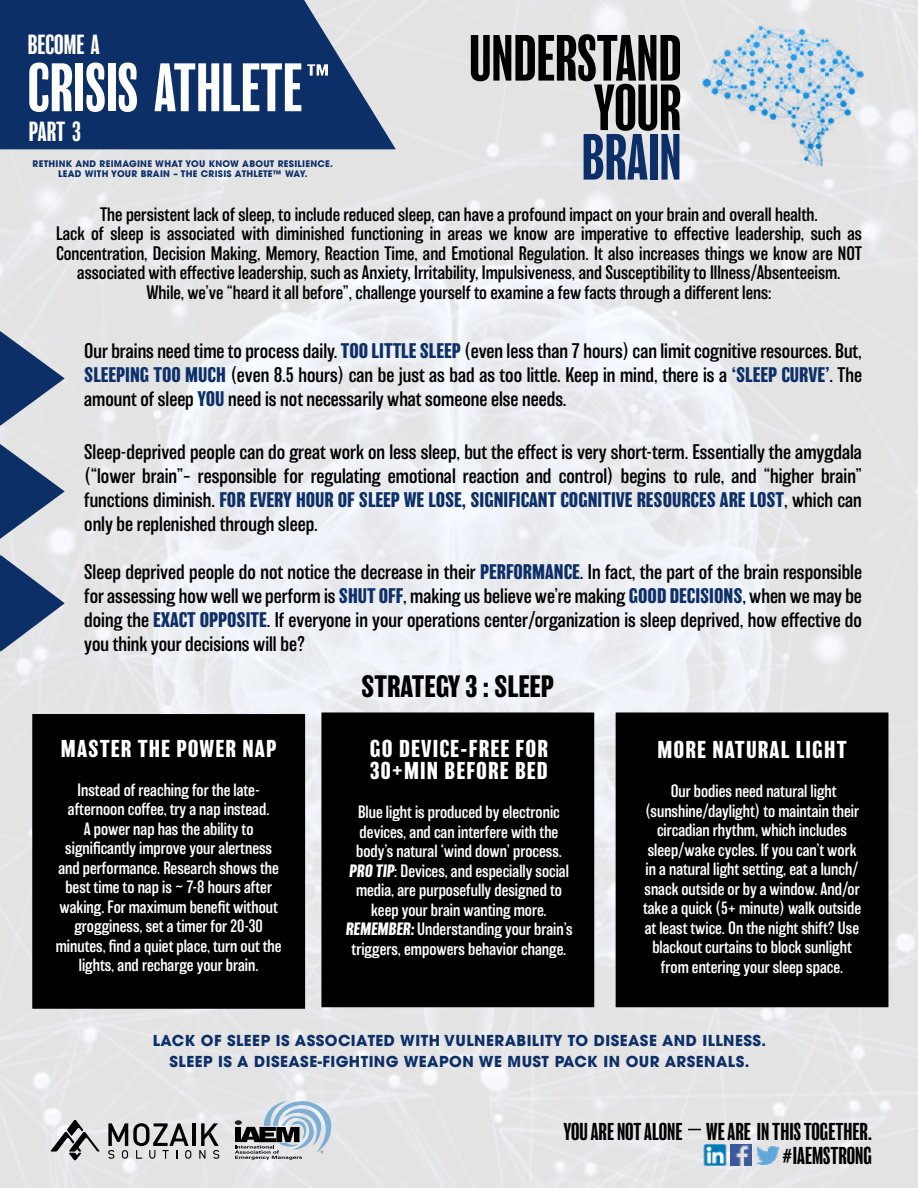
<style>
.page{position:relative;width:918px;height:1188px;background:#fff}
.page>*{position:absolute;margin:0;border:0;box-sizing:border-box;transform-origin:0 0}
.t1{font:condensed 63px "Balboa";color:#fff}
.t2{font:condensed 60px/49.5px "Balboa";color:#000;text-align:right}
.t3{font:condensed 60px "Balboa";color:#0c2f68}
.t4{font:700 48px "Balboa";color:#fff;scale:1.38 1}
.t5{font:700 28.5px "Balboa";color:#000}
.t6{font:condensed 25.5px "Balboa";color:#fff}
.t7{font:700 22.5px/22.5px "Balboa";letter-spacing:.05em;color:#fff}
.t8{font:condensed 22.5px/24px "Balboa";color:#000;text-align:right}
.t9{font:300 19.5px/24px "Balboa";color:#000;text-align:justify}
.t10{font:300 18px/19.5px "Balboa";color:#000;text-align:center}
.t11{font:300 16.5px/19.5px "Balboa";color:#fff;text-align:center}
.t12{font:700 15px/21px "Avant Garde LT";letter-spacing:.03em;color:#0c2f68;text-align:center}
.t13{font:700 9px/10.8px "Avant Garde LT";letter-spacing:.03em;color:#0c2f68;text-align:center}
.s1{font-weight:700;color:#0c2f68}
.s2{font-weight:700}
</style>
<div class="page">
<img style="left:0;top:0;width:918px;height:1188px">
<img style="left:644px;top:4px;width:274px;height:169px">
<svg style="left:0;top:0;width:396px;height:149px;background:#244376"></svg>
<div style="left:33px;top:715px;width:271px;height:293px;background:#000"></div>
<div style="left:32px;top:714px;width:273px;height:295px;border:2px solid #000"></div>
<hr style="left:192px;top:1123px;width:3px;height:23px;background:#000">
<svg style="left:108px;top:1123px;width:83px;height:36px;background:#a0a0a1"></svg>
<svg style="left:199px;top:1123px;width:20px;height:36px"></svg>
<svg style="left:50px;top:1120px;width:50px;height:41px;background:#b1b1b3"></svg>
<svg style="left:235px;top:1101px;width:96px;height:59px;background:#a8b2ba"></svg>
<img style="left:756px;top:1146px;width:23px;height:19px">
<img style="left:730px;top:1144px;width:21px;height:22px">
<img style="left:703px;top:1144px;width:24px;height:22px">
<svg style="left:688px;top:1129px;width:13px;height:1px"></svg>
<div style="left:322px;top:713px;width:272px;height:293px;background:#000"></div>
<div style="left:321px;top:712px;width:273px;height:295px;border:2px solid #000"></div>
<div style="left:616px;top:713px;width:272px;height:293px;background:#000"></div>
<div style="left:616px;top:712px;width:272px;height:295px;border:2px solid #000"></div>
<svg style="left:0;top:331px;width:65px;height:95px;background:#7889a6"></svg>
<svg style="left:0;top:444px;width:65px;height:95px;background:#788aa7"></svg>
<svg style="left:0;top:555px;width:65px;height:96px;background:#7688a6"></svg>
<h3 class="t6" style="left:28px;top:32px;width:73px">BECOME A</h3>
<h1 class="t1" style="left:28px;top:55px;width:276px">CRISIS ATHLETE</h1>
<h3 class="t6" style="left:29px;top:118px;width:53px">PART 3</h3>
<h3 class="t4" style="left:305px;top:55px;width:20px">™</h3>
<p class="t13" style="left:33px;top:158px;width:302px">RETHINK AND REIMAGINE WHAT YOU KNOW ABOUT RESILIENCE.<br>LEAD WITH YOUR BRAIN – THE CRISIS ATHLETE™ WAY.</p>
<h2 class="t2" style="left:469px;top:35px;width:214px">UNDERSTAND<br>YOUR</h2>
<h2 class="t3" style="left:582px;top:126px;width:101px">BRAIN</h2>
<p class="t10" style="left:56px;top:205px;width:807px">The persistent lack of sleep, to include reduced sleep, can have a profound impact on your brain and overall health.<br>Lack of sleep is associated with diminished functioning in areas we know are imperative to effective leadership, such as Concentration, Decision Making, Memory, Reaction Time, and Emotional Regulation. It also increases things we know are NOT associated with effective leadership, such as Anxiety, Irritability, Impulsiveness, and Susceptibility to Illness/Absenteeism.<br>While, we’ve “heard it all before”, challenge yourself to examine a few facts through a different lens:</p>
<p class="t9" style="left:84px;top:339px;width:779px">Our brains need time to process daily. <span class="s1">TOO LITTLE SLEEP</span> (even less than 7 hours) can limit cognitive resources. But, <span class="s1">SLEEPING TOO MUCH</span> (even 8.5 hours) can be just as bad as too little. Keep in mind, there is a <span class="s1">‘SLEEP CURVE’</span>. The amount of sleep <span class="s1">YOU</span> need is not necessarily what someone else needs.</p>
<p class="t9" style="left:84px;top:440px;width:779px">Sleep-deprived people can do great work on less sleep, but the effect is very short-term. Essentially the amygdala (“lower brain”– responsible for regulating emotional reaction and control) begins to rule, and “higher brain” functions diminish. <span class="s1">FOR EVERY HOUR OF SLEEP WE LOSE, SIGNIFICANT COGNITIVE RESOURCES ARE LOST</span>, which can only be replenished through sleep.</p>
<p class="t9" style="left:84px;top:560px;width:779px">Sleep deprived people do not notice the decrease in their <span class="s1">PERFORMANCE</span>. In fact, the part of the brain responsible for assessing how well we perform is <span class="s1">SHUT OFF</span>, making us believe we’re making <span class="s1">GOOD DECISIONS</span>, when we may be doing the <span class="s1">EXACT OPPOSITE</span>. If everyone in your operations center/organization is sleep deprived, how effective do you think your decisions will be?</p>
<p class="t7" style="left:61px;top:737px;width:217px">MASTER THE POWER NAP</p>
<p class="t11" style="left:56px;top:780px;width:227px">Instead of reaching for the late&shy;afternoon coffee, try a nap instead.<br>A power nap has the ability to significantly improve your alertness and performance. Research shows the best time to nap is ~ 7-8 hours after waking. For maximum benefit without grogginess, set a timer for 20-30 minutes, find a quiet place, turn out the lights, and recharge your brain.</p>
<h3 class="t5" style="left:361px;top:670px;width:194px">STRATEGY 3 : SLEEP</h3>
<p class="t7" style="left:370px;top:737px;width:180px">GO DEVICE-FREE FOR<br>30+MIN BEFORE BED</p>
<p class="t11" style="left:345px;top:803px;width:229px">Blue light is produced by electronic devices, and can interfere with the body’s natural ‘wind down’ process.<br><span class="s2">PRO TIP</span>: Devices, and especially social media, are purposefully designed to keep your brain wanting more.<br><span class="s2">REMEMBER:</span> Understanding your brain’s triggers, empowers behavior change.</p>
<p class="t7" style="left:657px;top:739px;width:191px">MORE NATURAL LIGHT</p>
<p class="t11" style="left:643px;top:782px;width:220px">Our bodies need natural light (sunshine/daylight) to maintain their circadian rhythm, which includes sleep/wake cycles. If you can’t work in a natural light setting, eat a lunch/ snack outside or by a window. And/or take a quick (5+ minute) walk outside at least twice. On the night shift? Use blackout curtains to block sunlight from entering your sleep space.</p>
<p class="t12" style="left:153px;top:1030px;width:615px">LACK OF SLEEP IS ASSOCIATED WITH VULNERABILITY TO DISEASE AND ILLNESS.<br>SLEEP IS A DISEASE-FIGHTING WEAPON WE MUST PACK IN OUR ARSENALS.</p>
<p class="t8" style="left:563px;top:1120px;width:310px">YOU ARE NOT ALONE WE ARE IN THIS TOGETHER. #IAEMSTRONG</p>
</div>
